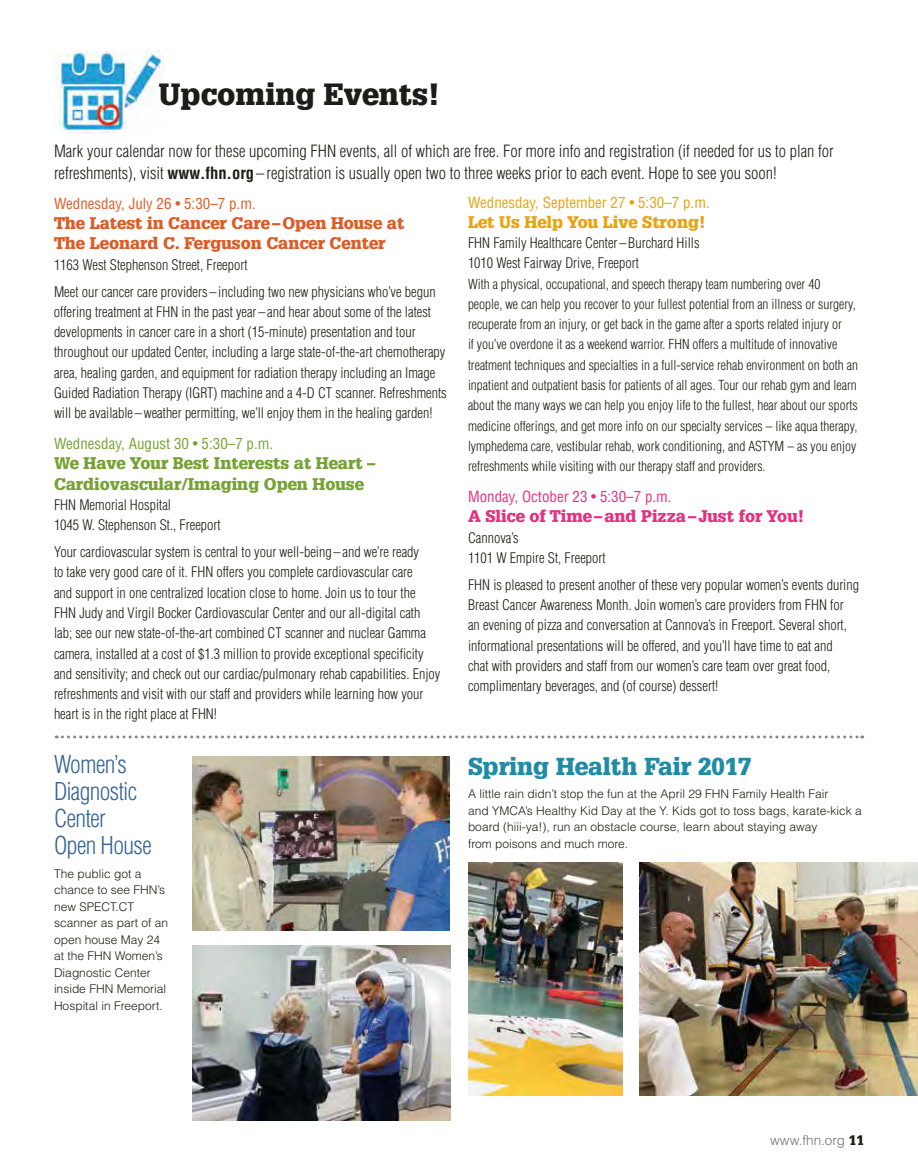
<style>
.page{position:relative;width:918px;height:1175px;background:#fff}
.page>*{position:absolute;margin:0;border:0;box-sizing:border-box;transform-origin:0 0}
.t1{font:900 30px "Glypha LT";color:#1c1c1a}
.t2{font:300 condensed 24px/27px "Helvetica LT Std";letter-spacing:-.025em;color:#366494}
.t3{font:900 24px "Glypha LT";color:#208ba7}
.t4{font:300 condensed 16.5px/22.5px "Helvetica LT Std";color:#1c1c1a}
.t5{font:900 16.5px/20.2px "Glypha LT";color:#dd5c26}
.t6{font:900 16.5px/20.2px "Glypha LT";color:#76a233}
.t7{font:900 16.5px "Glypha LT";color:#e43280}
.t8{font:900 16.5px "Glypha LT";color:#e8a40f}
.t9{font:condensed 15px "Helvetica LT Std";color:#e8a40f}
.t10{font:condensed 15px "Helvetica LT Std";color:#76a233}
.t11{font:condensed 15px "Helvetica LT Std";color:#dd5c26}
.t12{font:condensed 15px "Helvetica LT Std";color:#e43280}
.t13{font:300 condensed 14.25px/20.2px "Helvetica LT Std";color:#1c1c1a}
.t14{font:300 condensed 13.5px/20.2px "Helvetica LT Std";color:#1c1c1a}
.t15{font:300 13.5px "Helvetica LT Std";color:#727273}
.t16{font:300 12px/16.5px "Helvetica LT Std";color:#1c1c1a}
.s1{font-weight:700}
.s2{font-family:"Glypha LT";font-weight:900;color:#1c1c1a}
</style>
<div class="page">
<img style="left:639px;top:862px;width:279px;height:233px">
<img style="left:468px;top:862px;width:155px;height:233px">
<svg style="left:56px;top:735px;width:807px;height:3px"></svg>
<img style="left:55px;top:51px;width:109px;height:81px">
<img style="left:192px;top:945px;width:259px;height:175px">
<img style="left:192px;top:756px;width:258px;height:174px">
<h1 class="t1" style="left:159px;top:76px;width:283px">Upcoming Events!</h1>
<p class="t4" style="left:54px;top:139px;width:781px">Mark your calendar now for these upcoming FHN events, all of which are free. For more info and registration (if needed for us to plan for refreshments), visit <span class="s1">www.fhn.org</span> –registration is usually open two to three weeks prior to each event. Hope to see you soon!</p>
<p class="t11" style="left:54px;top:194px;width:203px">Wednesday, July 26 • 5:30–7 p.m.</p>
<p class="t5" style="left:54px;top:213px;width:352px">The Latest in Cancer Care–Open House at<br>The Leonard C. Ferguson Cancer Center</p>
<p class="t13" style="left:54px;top:251px;width:383px;line-height:27px">1163 West Stephenson Street, Freeport<br>Meet our cancer care providers– including two new physicians who’ve begun</p>
<p class="t13" style="left:54px;top:301px;width:394px">offering treatment at FHN in the past year–and hear about some of the latest developments in cancer care in a short (15-minute) presentation and tour throughout our updated Center, including a large state-of-the-art chemotherapy area, healing garden, and equipment for radiation therapy including an Image Guided Radiation Therapy (IGRT) machine and a 4-D CT scanner. Refreshments will be available–weather permitting, we’ll enjoy them in the healing garden!</p>
<p class="t10" style="left:54px;top:434px;width:221px">Wednesday, August 30 • 5:30–7 p.m.</p>
<p class="t6" style="left:54px;top:453px;width:323px">We Have Your Best Interests at Heart –<br>Cardiovascular/Imaging Open House</p>
<p class="t13" style="left:54px;top:494px;width:168px">FHN Memorial Hospital<br>1045 W. Stephenson St., Freeport</p>
<p class="t13" style="left:54px;top:542px;width:388px">Your cardiovascular system is central to your well-being–and we’re ready<br>to take very good care of it. FHN offers you complete cardiovascular care<br>and support in one centralized location close to home. Join us to tour the FHN Judy and Virgil Bocker Cardiovascular Center and our all-digital cath lab; see our new state-of-the-art combined CT scanner and nuclear Gamma camera, installed at a cost of $1.3 million to provide exceptional specificity and sensitivity; and check out our cardiac/pulmonary rehab capabilities. Enjoy refreshments and visit with our staff and providers while learning how your heart is in the right place at FHN!</p>
<h2 class="t2" style="left:54px;top:751px;width:99px">Women’s<br>Diagnostic<br>Center<br>Open House</h2>
<p class="t16" style="left:54px;top:865px;width:116px">The public got a chance to see FHN’s new SPECT.CT scanner as part of an open house May 24 at the FHN Women’s<br>Diagnostic Center inside FHN Memorial<br>Hospital in Freeport.</p>
<p class="t9" style="left:468px;top:193px;width:243px">Wednesday, September 27 • 5:30–7 p.m.</p>
<p class="t8" style="left:468px;top:212px;width:239px">Let Us Help You Live Strong!</p>
<p class="t13" style="left:468px;top:233px;width:233px">FHN Family Healthcare Center–Burchard Hills<br>1010 West Fairway Drive, Freeport</p>
<p class="t14" style="left:468px;top:274px;width:392px">With a physical, occupational, and speech therapy team numbering over 40 people, we can help you recover to your fullest potential from an illness or surgery, recuperate from an injury, or get back in the game after a sports related injury or<br>if you’ve overdone it as a weekend warrior. FHN offers a multitude of innovative treatment techniques and specialties in a full-service rehab environment on both an inpatient and outpatient basis for patients of all ages. Tour our rehab gym and learn about the many ways we can help you enjoy life to the fullest, hear about our sports medicine offerings, and get more info on our specialty services – like aqua therapy, lymphedema care, vestibular rehab, work conditioning, and ASTYM – as you enjoy refreshments while visiting with our therapy staff and providers.</p>
<p class="t12" style="left:468px;top:487px;width:205px">Monday, October 23 • 5:30–7 p.m.</p>
<p class="t7" style="left:468px;top:506px;width:338px">A Slice of Time–and Pizza–Just for You!</p>
<p class="t13" style="left:468px;top:527px;width:139px">Cannova’s<br>1101 W Empire St, Freeport</p>
<p class="t13" style="left:468px;top:574px;width:393px">FHN is pleased to present another of these very popular women’s events during Breast Cancer Awareness Month. Join women’s care providers from FHN for<br>an evening of pizza and conversation at Cannova’s in Freeport. Several short, informational presentations will be offered, and you’ll have time to eat and<br>chat with providers and staff from our women’s care team over great food, complimentary beverages, and (of course) dessert!</p>
<h2 class="t3" style="left:468px;top:751px;width:285px">Spring Health Fair 2017</h2>
<p class="t16" style="left:468px;top:785px;width:395px">A little rain didn’t stop the fun at the April 29 FHN Family Health Fair<br>and YMCA’s Healthy Kid Day at the Y. Kids got to toss bags, karate-kick a board (hiii-ya!), run an obstacle course, learn about staying away<br>from poisons and much more.</p>
<p class="t15" style="left:770px;top:1132px;width:95px">www.fhn.org <span class="s2">11</span></p>
</div>
